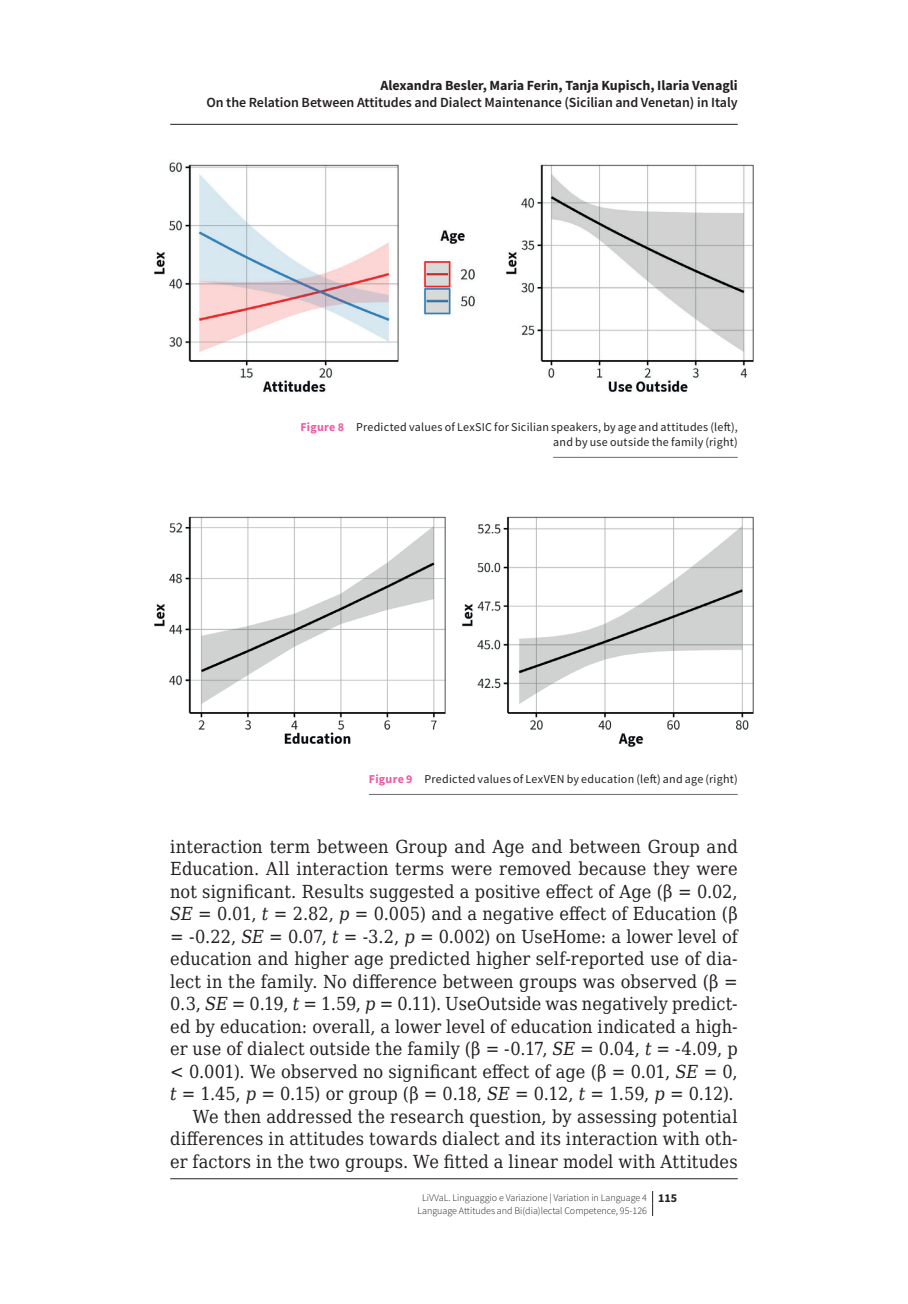
<style>
.page{position:relative;width:908px;height:1304px;background:#fff}
.page>*{position:absolute;margin:0;border:0;box-sizing:border-box;transform-origin:0 0}
.t1{font:18px/22.4px "DejaVu Serif Condensed";letter-spacing:.01em;color:#231f20;text-align:right}
.t2{font:600 14px "Source Sans Pro";color:#231f20}
.t3{font:700 14px "Source Sans Pro";color:#231f20}
.t4{font:12px/15px "Source Sans Pro";letter-spacing:.02em;color:#231f20;text-align:right}
.t5{font:300 10px/12.4px "Source Sans Pro";color:#231f20}
.s1{font-weight:700;color:#ef59a1}
.s2{font-style:italic}
.s3{font-weight:700;font-size:12px}
</style>
<div class="page">
<svg style="left:652px;top:1191px;width:1px;height:25px"></svg>
<img style="left:154px;top:162px;width:600px;height:231px">
<hr style="left:553px;top:457px;width:184px;height:1px;background:#6c6d70">
<img style="left:154px;top:516px;width:600px;height:231px">
<hr style="left:368px;top:794px;width:369px;height:1px;background:#6c6d70">
<hr style="left:170px;top:124px;width:567px;height:1px;background:#231f20">
<hr style="left:170px;top:1178px;width:567px;height:1px;background:#231f20">
<p class="t3" style="left:380px;top:76px;width:358px">Alexandra Besler, Maria Ferin, Tanja Kupisch, Ilaria Venagli</p>
<p class="t2" style="left:206px;top:94px;width:532px">On the Relation Between Attitudes and Dialect Maintenance (Sicilian and Venetan) in Italy</p>
<p class="t4" style="left:300px;top:419px;width:438px"><span class="s1">Figure 8</span> Predicted values of LexSIC for Sicilian speakers, by age and attitudes (left), and by use outside the family (right)</p>
<p class="t4" style="left:368px;top:771px;width:370px"><span class="s1">Figure 9</span> Predicted values of LexVEN by education (left) and age (right)</p>
<p class="t1" style="left:170px;top:835px;width:568px">interaction term between Group and Age and between Group and Education. All interaction terms were removed because they were not significant. Results suggested a positive effect of Age (β = 0.02, <span class="s2">SE</span> = 0.01, <span class="s2">t</span> = 2.82, <span class="s2">p</span> = 0.005) and a negative effect of Education (β = -0.22, <span class="s2">SE</span> = 0.07, <span class="s2">t</span> = -3.2, <span class="s2">p</span> = 0.002) on UseHome: a lower level of education and higher age predicted higher self-reported use of dia&shy;lect in the family. No difference between groups was observed (β = 0.3, <span class="s2">SE</span> = 0.19, <span class="s2">t</span> = 1.59, <span class="s2">p</span> = 0.11). UseOutside was negatively predict&shy;ed by education: overall, a lower level of education indicated a high&shy;er use of dialect outside the family (β = -0.17, <span class="s2">SE</span> = 0.04, <span class="s2">t</span> = -4.09, p &lt; 0.001). We observed no significant effect of age (β = 0.01, <span class="s2">SE</span> = 0, <span class="s2">t</span> = 1.45, <span class="s2">p</span> = 0.15) or group (β = 0.18, <span class="s2">SE</span> = 0.12, <span class="s2">t</span> = 1.59, <span class="s2">p</span> = 0.12).<br>We then addressed the research question, by assessing potential differences in attitudes towards dialect and its interaction with oth&shy;er factors in the two groups. We fitted a linear model with Attitudes</p>
<p class="t5" style="left:417px;top:1191px;width:261px;text-indent:5px">LiVVaL. Linguaggio e Variazione | Variation in Language 4 <span class="s3">115<br></span>Language Attitudes and Bi(dia)lectal Competence, 95-126</p>
</div>
